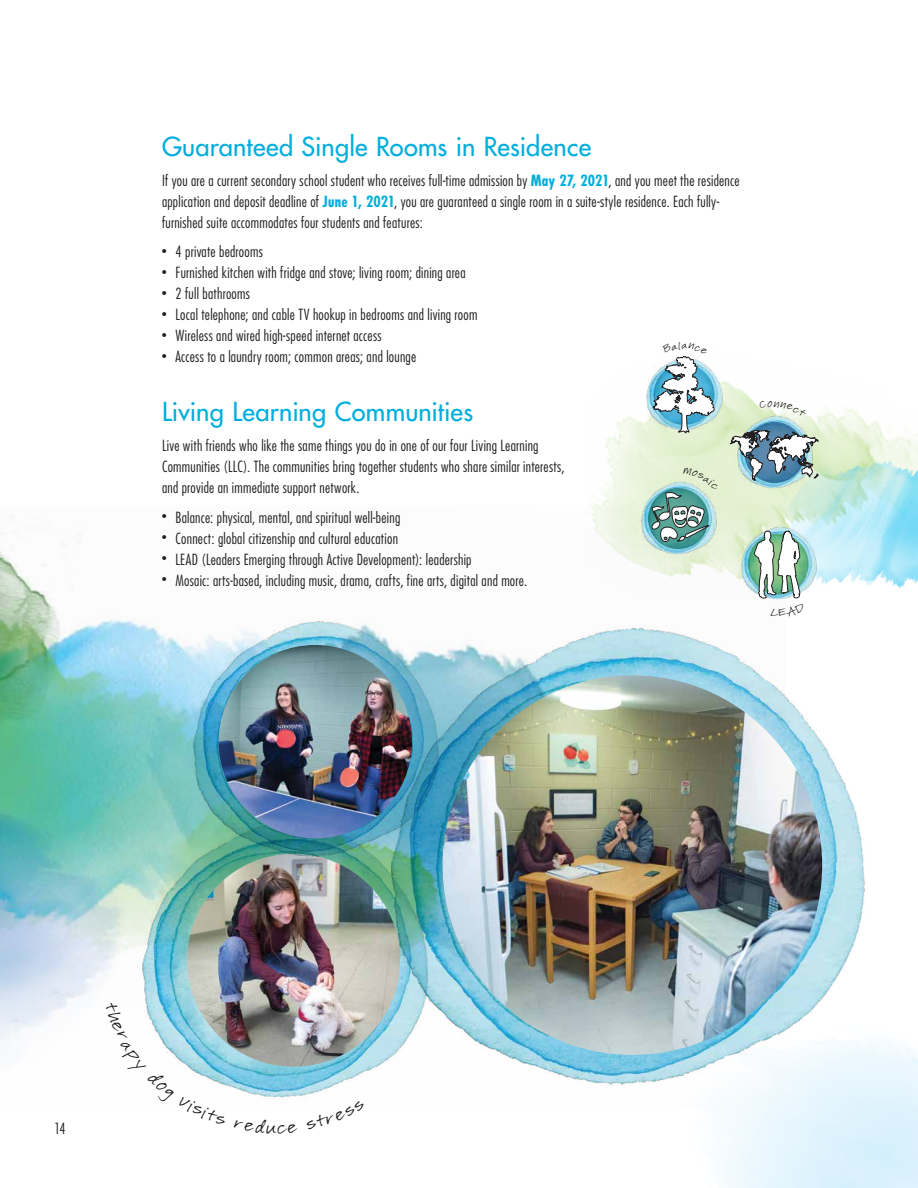
<style>
.page{position:relative;width:918px;height:1188px;background:#fff}
.page>*{position:absolute;margin:0;border:0;box-sizing:border-box;transform-origin:0 0}
.t1{font:500 25.5px "Futura Std";letter-spacing:.005em;color:#00aedd}
.Paragraph_space_afte{font:300 condensed 15px/21px "Futura Std";letter-spacing:.015em;color:#231f20}
.Paragraph_No_space{font:300 condensed 15px "Futura Std";color:#231f20}
.s1{font-weight:700;color:#00aedd}
.s2{font-size:10.5px}
</style>
<div class="page">
<img style="left:0;top:549px;width:181px;height:493px">
<img style="left:436px;top:644px;width:442px;height:471px">
<img style="left:443px;top:675px;width:379px;height:380px;border-radius:190px">
<img style="left:128px;top:808px;width:308px;height:290px">
<img style="left:187px;top:854px;width:213px;height:213px;border-radius:106px">
<img style="left:564px;top:380px;width:354px;height:332px">
<img style="left:644px;top:373px;width:79px;height:60px">
<img style="left:638px;top:480px;width:80px;height:77px">
<svg style="left:648px;top:488px;width:61px;height:61px"></svg>
<img style="left:734px;top:414px;width:80px;height:77px">
<svg style="left:744px;top:422px;width:61px;height:61px"></svg>
<img style="left:730px;top:430px;width:89px;height:51px">
<img style="left:738px;top:525px;width:80px;height:77px">
<svg style="left:748px;top:533px;width:61px;height:62px"></svg>
<img style="left:181px;top:620px;width:263px;height:252px">
<img style="left:219px;top:645px;width:193px;height:193px;border-radius:97px">
<svg style="left:105px;top:1002px;width:121px;height:96px"></svg>
<svg style="left:652px;top:356px;width:63px;height:77px"></svg>
<svg style="left:651px;top:467px;width:68px;height:76px;background:#9cc0b5"></svg>
<svg style="left:759px;top:401px;width:48px;height:16px"></svg>
<svg style="left:754px;top:531px;width:52px;height:86px"></svg>
<h2 class="t1" style="left:162px;top:131px;width:431px">Guaranteed Single Rooms in Residence</h2>
<p class="Paragraph_space_afte" style="left:162px;top:170px;width:579px">If you are a current secondary school student who receives full-time admission by <span class="s1">May 27, 2021</span>, and you meet the residence application and deposit deadline of <span class="s1">June 1, 2021</span>, you are guaranteed a single room in a suite-style residence. Each fully&shy;furnished suite accommodates four students and features:</p>
<p class="Paragraph_space_afte" style="left:162px;top:241px;width:102px"><span class="s2">•</span> 4 private bedrooms</p>
<p class="Paragraph_space_afte" style="left:162px;top:262px;width:305px"><span class="s2">•</span> Furnished kitchen with fridge and stove; living room; dining area</p>
<p class="Paragraph_space_afte" style="left:162px;top:283px;width:89px"><span class="s2">•</span> 2 full bathrooms</p>
<p class="Paragraph_space_afte" style="left:162px;top:304px;width:317px"><span class="s2">•</span> Local telephone; and cable TV hookup in bedrooms and living room</p>
<p class="Paragraph_space_afte" style="left:162px;top:325px;width:221px"><span class="s2">•</span> Wireless and wired high-speed internet access</p>
<p class="Paragraph_space_afte" style="left:162px;top:346px;width:256px"><span class="s2">•</span> Access to a laundry room; common areas; and lounge</p>
<h2 class="t1" style="left:162px;top:396px;width:313px">Living Learning Communities</h2>
<p class="Paragraph_space_afte" style="left:162px;top:435px;width:404px">Live with friends who like the same things you do in one of our four Living Learning<br>Communities (LLC). The communities bring together students who share similar interests, and provide an immediate support network.</p>
<p class="Paragraph_space_afte" style="left:162px;top:506px;width:240px"><span class="s2">•</span> Balance: physical, mental, and spiritual well-being</p>
<p class="Paragraph_space_afte" style="left:162px;top:527px;width:238px"><span class="s2">•</span> Connect: global citizenship and cultural education</p>
<p class="Paragraph_space_afte" style="left:162px;top:548px;width:311px"><span class="s2">•</span> LEAD (Leaders Emerging through Active Development): leadership</p>
<p class="Paragraph_space_afte" style="left:162px;top:569px;width:365px"><span class="s2">•</span> Mosaic: arts-based, including music, drama, crafts, fine arts, digital and more.</p>
<p class="Paragraph_No_space" style="left:54px;top:1120px;width:13px">14</p>
</div>
